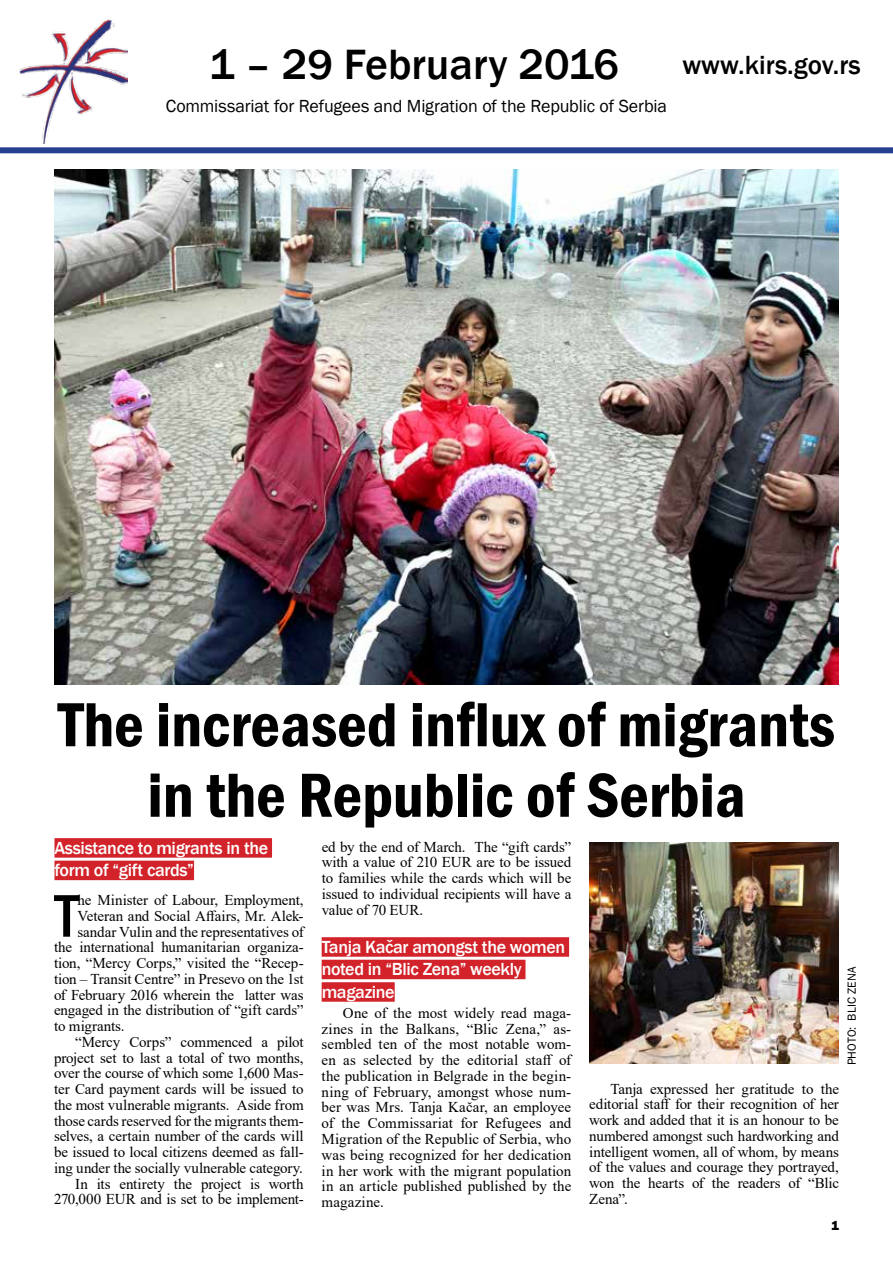
<style>
.page{position:relative;width:893px;height:1263px;background:#fff}
.page>*{position:absolute;margin:0;border:0;box-sizing:border-box;transform-origin:0 0}
.t1{font:600 condensed 64.5px/70.5px "Franklin Gothic";color:#000;text-align:center}
.t2{font:500 condensed 62.25px "Franklin Gothic";color:#000}
.t3{font:500 43.5px "Franklin Gothic";color:#000}
.t4{font:500 27px "Franklin Gothic";color:#000}
.t5{font:500 18px/22.5px "Franklin Gothic";letter-spacing:-.02em;color:#fff}
.t6{font:18px "Franklin Gothic";letter-spacing:-.01em;color:#000}
.t7{font:15px/15.8px "Times New Roman";letter-spacing:-.01em;color:#000;text-align:justify}
.t8{font:800 13.5px "Franklin Gothic";color:#000}
.t9{font:12px "Franklin Gothic";letter-spacing:.01em;color:#000}
</style>
<div class="page">
<div style="left:0;top:147px;width:893px;height:6px;background:#25408f"></div>
<img style="left:19px;top:19px;width:109px;height:125px">
<img style="left:54px;top:170px;width:785px;height:515px">
<img style="left:589px;top:843px;width:250px;height:220px">
<div style="left:54px;top:838px;width:218px;height:20px;background:#d2232a"></div>
<div style="left:54px;top:861px;width:140px;height:19px;background:#d2232a"></div>
<div style="left:322px;top:937px;width:247px;height:20px;background:#d2232a"></div>
<div style="left:322px;top:960px;width:203px;height:19px;background:#d2232a"></div>
<div style="left:322px;top:982px;width:73px;height:20px;background:#d2232a"></div>
<h3 class="t3" style="left:209px;top:38px;width:411px">1 – 29 February 2016</h3>
<h3 class="t4" style="left:682px;top:48px;width:180px">www.kirs.gov.rs</h3>
<p class="t6" style="left:166px;top:95px;width:503px">Commissariat for Refugees and Migration of the Republic of Serbia</p>
<h1 class="t1" style="left:58px;top:689px;width:778px">The increased influx of migrants in the Republic of Serbia</h1>
<p class="t7" style="left:322px;top:838px;width:251px">ed by the end of March. The “gift cards” with a value of 210 EUR are to be issued to families while the cards which will be issued to individual recipients will have a value of 70 EUR.</p>
<p class="t5" style="left:322px;top:936px;width:245px">Tanja Kačar amongst the women noted in “Blic Zena” weekly magazine</p>
<p class="t7" style="left:322px;top:1004px;width:251px;text-indent:21px">One of the most widely read maga&shy;zines in the Balkans, “Blic Zena,” as&shy;sembled ten of the most notable wom&shy;en as selected by the editorial staff of the publication in Belgrade in the begin&shy;ning of February, amongst whose num&shy;ber was Mrs. Tanja Kačar, an employee of the Commissariat for Refugees and Migration of the Republic of Serbia, who was being recognized for her dedication in her work with the migrant population in an article published published by the magazine.</p>
<p class="t5" style="left:54px;top:837px;width:215px">Assistance to migrants in the form of “gift cards”</p>
<h2 class="t2" style="left:55px;top:875px;width:25px">T</h2>
<p class="t7" style="left:77px;top:892px;width:228px">he Minister of Labour, Employment,</p>
<p class="t7" style="left:77px;top:907px;width:228px">Veteran and Social Affairs, Mr. Alek-</p>
<p class="t7" style="left:77px;top:923px;width:228px">sandar Vulin and the representatives of</p>
<p class="t7" style="left:54px;top:939px;width:251px">the international humanitarian organiza-</p>
<p class="t7" style="left:54px;top:955px;width:251px">tion, “Mercy Corps,” visited the “Recep-</p>
<p class="t7" style="left:54px;top:970px;width:251px">tion – Transit Centre” in Presevo on the 1st</p>
<p class="t7" style="left:54px;top:986px;width:251px">of February 2016 wherein the latter was</p>
<p class="t7" style="left:54px;top:1002px;width:251px">engaged in the distribution of “gift cards”</p>
<p class="t7" style="left:54px;top:1018px;width:72px">to migrants.</p>
<p class="t7" style="left:75px;top:1033px;width:230px">“Mercy Corps” commenced a pilot</p>
<p class="t7" style="left:54px;top:1049px;width:251px">project set to last a total of two months,</p>
<p class="t7" style="left:54px;top:1065px;width:251px">over the course of which some 1,600 Mas-</p>
<p class="t7" style="left:54px;top:1081px;width:251px">ter Card payment cards will be issued to</p>
<p class="t7" style="left:54px;top:1096px;width:251px">the most vulnerable migrants. Aside from</p>
<p class="t7" style="left:54px;top:1112px;width:251px">those cards reserved for the migrants them-</p>
<p class="t7" style="left:54px;top:1128px;width:251px">selves, a certain number of the cards will</p>
<p class="t7" style="left:54px;top:1144px;width:251px">be issued to local citizens deemed as fall-</p>
<p class="t7" style="left:54px;top:1159px;width:250px">ing under the socially vulnerable category.</p>
<p class="t7" style="left:75px;top:1175px;width:230px">In its entirety the project is worth</p>
<p class="t7" style="left:54px;top:1191px;width:251px">270,000 EUR and is set to be implement-</p>
<p class="t7" style="left:589px;top:1080px;width:251px;text-indent:21px">Tanja expressed her gratitude to the editorial staff for their recognition of her work and added that it is an honour to be numbered amongst such hardworking and intelligent women, all of whom, by means of the values and courage they portrayed, won the hearts of the readers of “Blic Zena”.</p>
<p class="t8" style="left:831px;top:1217px;width:9px">1</p>
<p class="t9" style="left:844px;top:1065px;width:100px;rotate:-90deg">PHOTO: BLIC ZENA</p>
</div>
